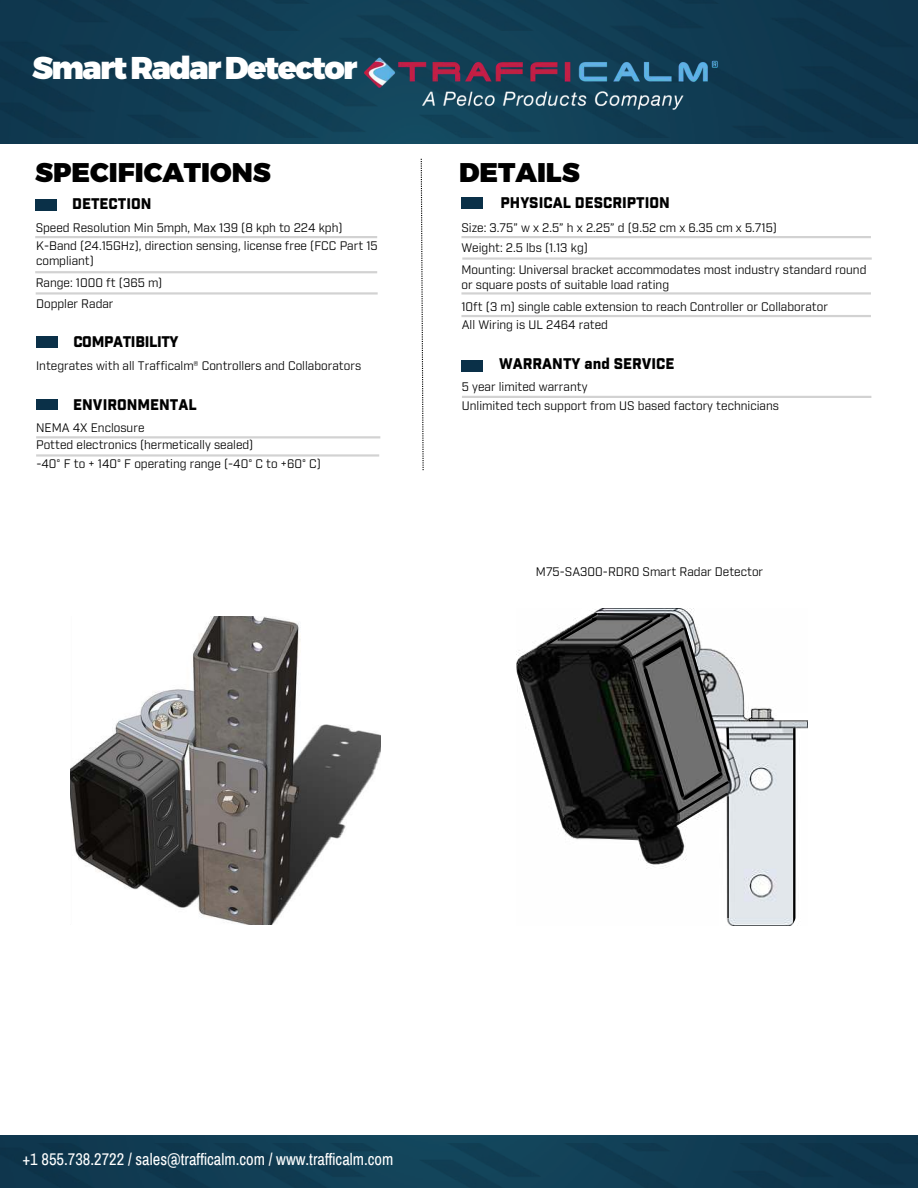
<style>
.page{position:relative;width:918px;height:1188px;background:#fff}
.page>*{position:absolute;margin:0;border:0;box-sizing:border-box;transform-origin:0 0}
.t1{font:900 31.5px "Montserrat";letter-spacing:-.05em;color:#fff}
.t2{font:900 27px "Montserrat";color:#000}
.t3{font:16.5px "Archivo Narrow";color:#fff}
.t4{font:900 15px "Industry";color:#000}
.t5{font:900 15px "Industry";letter-spacing:-.025em;color:#000}
.t6{font:12px/19px "Industry";color:#000}
</style>
<div class="page">
<img style="left:0;top:138px;width:918px;height:5px">
<img style="left:0;top:0;width:918px;height:138px">
<div style="left:0;top:1135px;width:918px;height:8px;background:#123f55"></div>
<img style="left:0;top:1143px;width:918px;height:45px">
<hr style="left:35px;top:236px;width:342px;height:2px;background:#000">
<hr style="left:35px;top:271px;width:342px;height:2px;background:#000">
<div style="left:35px;top:199px;width:21px;height:11px;background:#0a3048"></div>
<div style="left:461px;top:197px;width:22px;height:11px;background:#0a3048"></div>
<div style="left:36px;top:336px;width:21px;height:11px;background:#0a3048"></div>
<div style="left:36px;top:399px;width:21px;height:11px;background:#0a3048"></div>
<hr style="left:36px;top:436px;width:344px;height:2px;background:#000">
<svg style="left:421px;top:159px;width:3px;height:311px"></svg>
<hr style="left:461px;top:236px;width:410px;height:2px;background:#000">
<hr style="left:461px;top:292px;width:410px;height:3px;background:#000">
<hr style="left:36px;top:454px;width:343px;height:3px;background:#000">
<img style="left:70px;top:673px;width:310px;height:252px">
<svg style="left:193px;top:616px;width:108px;height:57px;background:#777471"></svg>
<hr style="left:462px;top:257px;width:410px;height:3px;background:#000">
<hr style="left:462px;top:396px;width:409px;height:2px;background:#000">
<div style="left:461px;top:360px;width:21px;height:11px;background:#0a3048"></div>
<hr style="left:36px;top:292px;width:342px;height:3px;background:#000">
<img style="left:595px;top:608px;width:213px;height:318px">
<hr style="left:793px;top:728px;width:2px;height:196px;background:#000">
<svg style="left:785px;top:911px;width:20px;height:15px"></svg>
<hr style="left:727px;top:796px;width:2px;height:122px;background:#000">
<svg style="left:712px;top:920px;width:24px;height:6px"></svg>
<svg style="left:516px;top:611px;width:216px;height:230px"></svg>
<hr style="left:592px;top:618px;width:61px;height:2px;background:#000">
<img style="left:362px;top:45px;width:360px;height:75px">
<hr style="left:461px;top:315px;width:410px;height:2px;background:#000">
<h1 class="t1" style="left:32px;top:49px;width:327px">Smart Radar Detector</h1>
<h2 class="t2" style="left:35px;top:155px;width:237px">SPECIFICATIONS</h2>
<p class="t4" style="left:72px;top:195px;width:81px">DETECTION</p>
<p class="t6" style="left:36px;top:219px;width:344px;line-height:17.5px">Speed Resolution Min 5mph, Max 139 (8 kph to 224 kph)<br>K-Band (24.15GHz), direction sensing, license free (FCC Part 15</p>
<p class="t6" style="left:36px;top:251px;width:59px">compliant)</p>
<p class="t6" style="left:36px;top:273px;width:128px">Range: 1000 ft (365 m)</p>
<p class="t6" style="left:36px;top:294px;width:79px">Doppler Radar</p>
<p class="t5" style="left:73px;top:333px;width:107px">COMPATIBILITY</p>
<p class="t6" style="left:36px;top:357px;width:327px">Integrates with all Trafficalm® Controllers and Collaborators</p>
<p class="t4" style="left:73px;top:395px;width:125px">ENVIRONMENTAL</p>
<p class="t6" style="left:36px;top:419px;width:110px">NEMA 4X Enclosure</p>
<p class="t6" style="left:36px;top:436px;width:219px">Potted electronics (hermetically sealed)</p>
<p class="t6" style="left:36px;top:455px;width:286px">-40° F to + 140° F operating range (-40° C to +60° C)</p>
<h2 class="t2" style="left:459px;top:155px;width:122px">DETAILS</h2>
<p class="t4" style="left:501px;top:194px;width:171px">PHYSICAL DESCRIPTION</p>
<p class="t6" style="left:461px;top:219px;width:317px">Size: 3.75” w x 2.5” h x 2.25” d (9.52 cm x 6.35 cm x 5.715)</p>
<p class="t6" style="left:461px;top:239px;width:128px">Weight: 2.5 lbs (1.13 kg)</p>
<p class="t6" style="left:461px;top:262px;width:407px;line-height:15px">Mounting: Universal bracket accommodates most industry standard round or square posts of suitable load rating</p>
<p class="t6" style="left:461px;top:298px;width:368px">10ft (3 m) single cable extension to reach Controller or Collaborator</p>
<p class="t6" style="left:462px;top:316px;width:148px">All Wiring is UL 2464 rated</p>
<p class="t4" style="left:499px;top:354px;width:177px">WARRANTY and SERVICE</p>
<p class="t6" style="left:462px;top:378px;width:319px">5 year limited warranty<br>Unlimited tech support from US based factory technicians</p>
<p class="t6" style="left:536px;top:563px;width:229px">M75-SA300-RDR0 Smart Radar Detector</p>
<h3 class="t3" style="left:22px;top:1150px;width:373px">+1 855.738.2722 / sales@trafficalm.com / www.trafficalm.com</h3>
</div>
